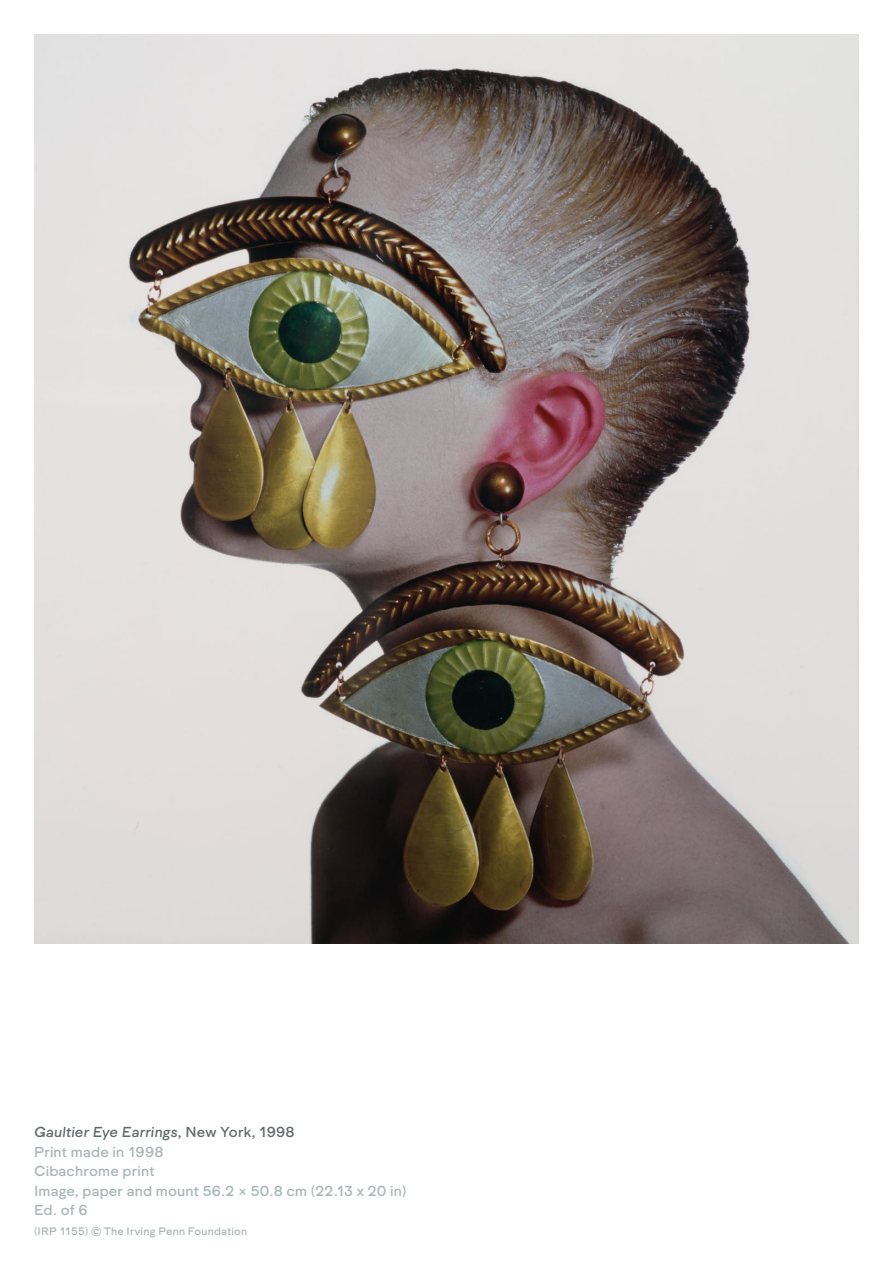
<style>
.page{position:relative;width:893px;height:1263px;background:#fff}
.page>*{position:absolute;margin:0;border:0;box-sizing:border-box;transform-origin:0 0}
.t1{font:15px/19.5px "Formale Grotesque N3";letter-spacing:.01em;color:#a9b5b5}
.t2{font:15px "Formale Grotesque N3 It";letter-spacing:.01em;color:#606969}
.t3{font:11.25px "Formale Grotesque N3";letter-spacing:.02em;color:#a9b5b5}
.s1{font-family:"Formale Grotesque N3"}
</style>
<div class="page">
<img style="left:34px;top:34px;width:825px;height:910px">
<p class="t2" style="left:34px;top:1124px;width:262px">Gaultier Eye Earrings<span class="s1">, New York, 1998</span></p>
<p class="t1" style="left:34px;top:1142px;width:374px">Print made in 1998<br>Cibachrome print<br>Image, paper and mount 56.2 × 50.8 cm (22.13 x 20 in)<br>Ed. of 6</p>
<p class="t3" style="left:34px;top:1224px;width:215px">(IRP 1155) © The Irving Penn Foundation</p>
</div>
